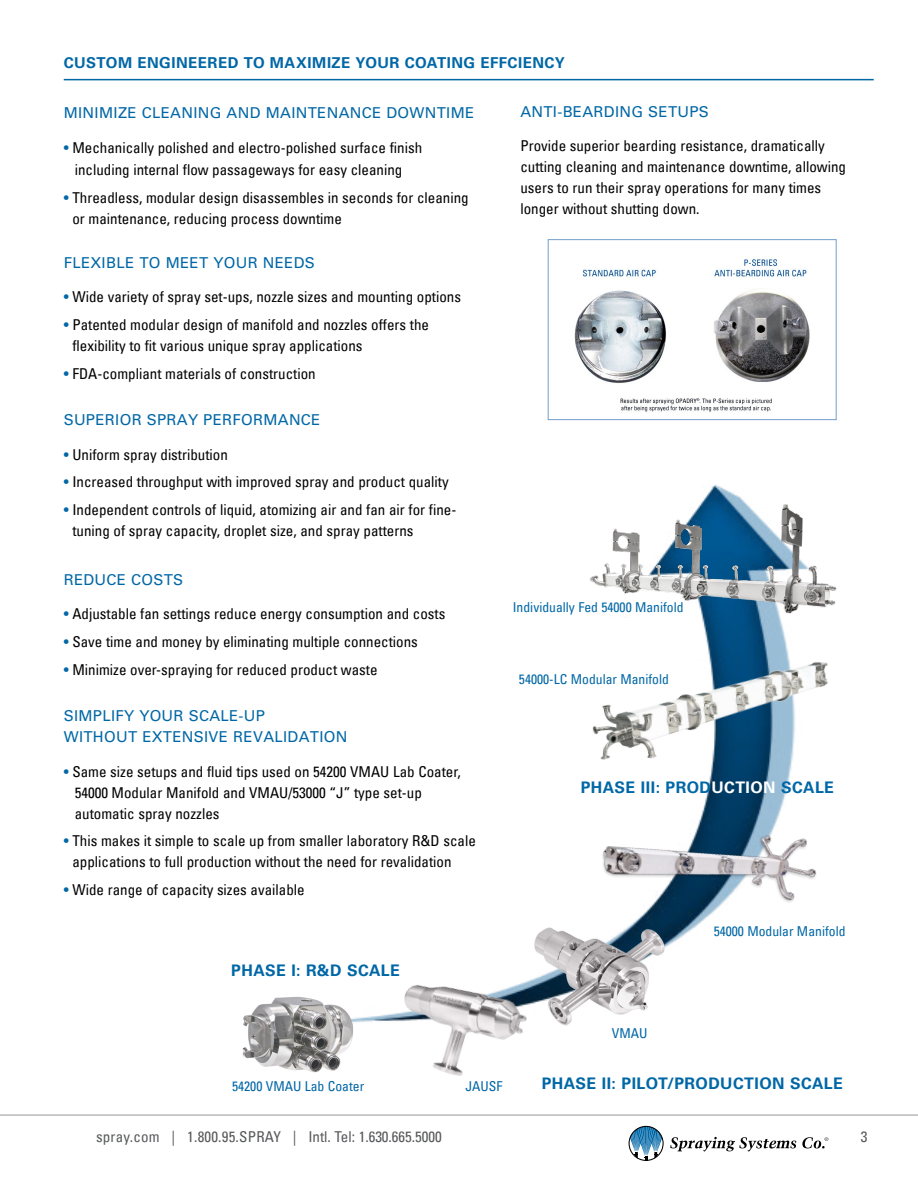
<style>
.page{position:relative;width:918px;height:1188px;background:#fff}
.page>*{position:absolute;margin:0;border:0;box-sizing:border-box;transform-origin:0 0}
.t1{font:700 15.9px "Univers LT Std";letter-spacing:.025em;color:#0067a6}
.t2{font:condensed 15px/21px "Univers LT";color:#000}
.t3{font:15px/21px "Univers LT Std";letter-spacing:.02em;color:#0067a6}
.t4{font:condensed 15px "Univers LT";color:#58595b}
.t5{font:700 15px "Univers LT Std";letter-spacing:.03em;color:#0067a6}
.t6{font:condensed 13.65px "Univers LT";color:#0067a6}
.s1{color:#0067a6}
.s2{color:#fff}
</style>
<div class="page">
<hr style="left:0;top:1115px;width:918px;height:1px;background:#939598">
<svg style="left:629px;top:1126px;width:35px;height:35px"></svg>
<svg style="left:670px;top:1137px;width:126px;height:15px"></svg>
<svg style="left:802px;top:1137px;width:26px;height:11px"></svg>
<hr style="left:64px;top:79px;width:810px;height:1px;background:#0067a6">
<img style="left:574px;top:259px;width:236px;height:153px">
<div style="left:548px;top:239px;width:289px;height:181px;border:1px solid #729fcb"></div>
<img style="left:358px;top:485px;width:425px;height:537px">
<img style="left:242px;top:996px;width:116px;height:77px">
<img style="left:380px;top:965px;width:150px;height:111px">
<img style="left:530px;top:926px;width:136px;height:100px">
<img style="left:591px;top:780px;width:226px;height:165px">
<img style="left:585px;top:627px;width:243px;height:153px">
<img style="left:587px;top:502px;width:250px;height:116px">
<p class="t5" style="left:64px;top:54px;width:502px">CUSTOM ENGINEERED TO MAXIMIZE YOUR COATING EFFCIENCY</p>
<p class="t3" style="left:64px;top:103px;width:412px">MINIMIZE CLEANING AND MAINTENANCE DOWNTIME</p>
<p class="t2" style="left:64px;top:136px;width:360px;line-height:22px;text-align:center"><span class="s1">•</span> Mechanically polished and electro-polished surface finish including internal flow passageways for easy cleaning</p>
<p class="t2" style="left:72px;top:187px;width:398px;text-indent:-9px"><span class="s1">•</span> Threadless, modular design disassembles in seconds for cleaning or maintenance, reducing process downtime</p>
<p class="t3" style="left:64px;top:252px;width:253px">FLEXIBLE TO MEET YOUR NEEDS</p>
<p class="t2" style="left:64px;top:286px;width:399px"><span class="s1">•</span> Wide variety of spray set-ups, nozzle sizes and mounting options</p>
<p class="t2" style="left:72px;top:314px;width:358px;text-indent:-9px"><span class="s1">•</span> Patented modular design of manifold and nozzles offers the flexibility to fit various unique spray applications</p>
<p class="t2" style="left:64px;top:363px;width:254px"><span class="s1">•</span> FDA-compliant materials of construction</p>
<p class="t3" style="left:64px;top:409px;width:258px">SUPERIOR SPRAY PERFORMANCE</p>
<p class="t2" style="left:64px;top:444px;width:166px"><span class="s1">•</span> Uniform spray distribution</p>
<p class="t2" style="left:64px;top:471px;width:387px"><span class="s1">•</span> Increased throughput with improved spray and product quality</p>
<p class="t2" style="left:72px;top:499px;width:386px;text-indent:-9px"><span class="s1">•</span> Independent controls of liquid, atomizing air and fan air for fine&shy;tuning of spray capacity, droplet size, and spray patterns</p>
<p class="t3" style="left:64px;top:569px;width:121px">REDUCE COSTS</p>
<p class="t2" style="left:64px;top:603px;width:383px"><span class="s1">•</span> Adjustable fan settings reduce energy consumption and costs</p>
<p class="t2" style="left:64px;top:631px;width:356px"><span class="s1">•</span> Save time and money by eliminating multiple connections</p>
<p class="t2" style="left:64px;top:659px;width:315px"><span class="s1">•</span> Minimize over-spraying for reduced product waste</p>
<p class="t3" style="left:64px;top:705px;width:285px">SIMPLIFY YOUR SCALE-U P<br>WITHOUT EXTENSIVE REVALIDATION</p>
<p class="t2" style="left:75px;top:761px;width:387px;text-indent:-11px"><span class="s1">•</span> Same size setups and fluid tips used on 54200 VMAU Lab Coater,<br>54000 Modular Manifold and VMAU/53000 “J” type set-up automatic spray nozzles</p>
<p class="t2" style="left:72px;top:830px;width:405px;text-indent:-9px"><span class="s1">•</span> This makes it simple to scale up from smaller laboratory R&amp;D scale applications to full production without the need for revalidation</p>
<p class="t2" style="left:64px;top:879px;width:243px"><span class="s1">•</span> Wide range of capacity sizes available</p>
<p class="t1" style="left:231px;top:961px;width:170px">PHASE I: R&amp;D SCALE</p>
<p class="t3" style="left:520px;top:101px;width:190px">ANTI-BEARDING SETUPS</p>
<p class="t2" style="left:520px;top:135px;width:327px">Provide superior bearding resistance, dramatically cutting cleaning and maintenance downtime, allowing users to run their spray operations for many times longer without shutting down.</p>
<p class="t6" style="left:513px;top:599px;width:172px">Individually Fed 54000 Manifold</p>
<p class="t6" style="left:519px;top:670px;width:152px">54000-LC Modular Manifold</p>
<p class="t1" style="left:581px;top:778px;width:255px">PHASE III : PROD<span class="s2">UCTION</span> SCALE</p>
<p class="t6" style="left:612px;top:1024px;width:37px">VMAU</p>
<p class="t6" style="left:714px;top:923px;width:133px">54000 Modular Manifold</p>
<p class="t6" style="left:232px;top:1078px;width:134px">54200 VMAU Lab Coater</p>
<p class="t6" style="left:465px;top:1078px;width:39px">JAUSF</p>
<p class="t1" style="left:542px;top:1074px;width:303px">PHASE II : PILOT/PRODUCTION SCALE</p>
<p class="t4" style="left:96px;top:1128px;width:347px">spray.com | 1.800.95.SPRAY | Intl. Tel: 1.630.665.5000</p>
<p class="t4" style="left:861px;top:1128px;width:8px">3</p>
</div>
